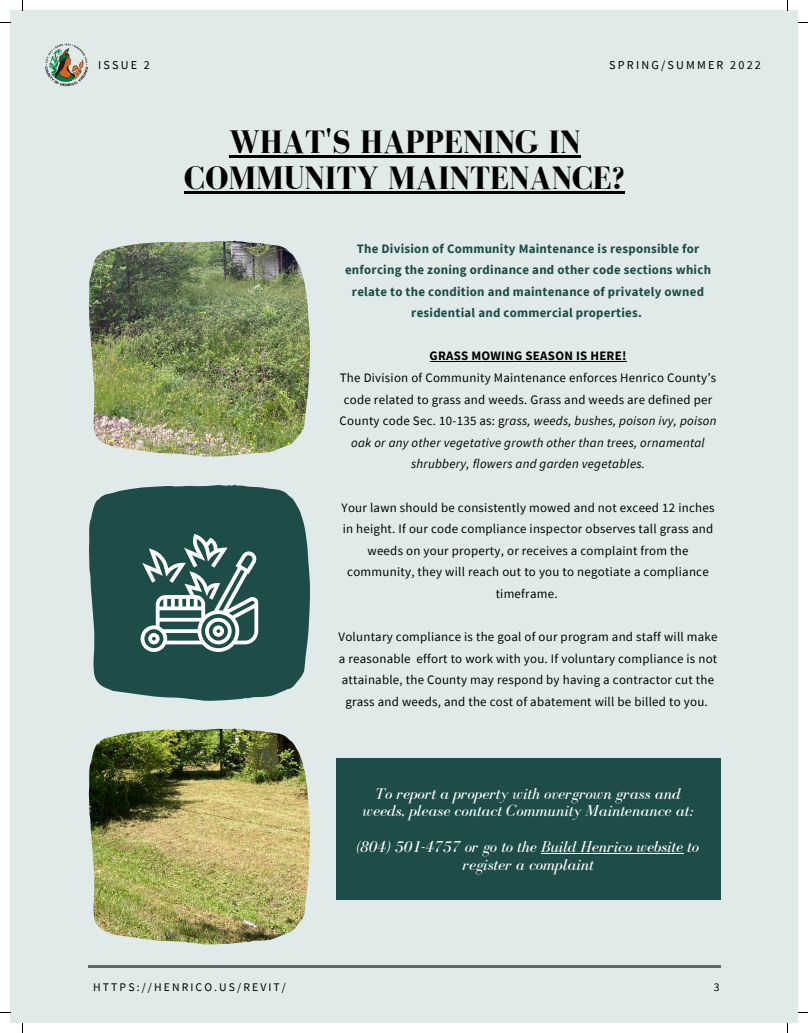
<style>
.page{position:relative;width:808px;height:1033px;background:#fff}
.page>*{position:absolute;margin:0;border:0;box-sizing:border-box;transform-origin:0 0}
.t1{font:700 33.25px/36.5px "Bodoni FLF";color:#000;text-align:center}
.t2{font:italic 16.25px/17.8px "Bodoni FLF";color:#fff;text-align:center}
.t3{font:12.88px/21.5px "Source Sans Pro";letter-spacing:.02em;color:#000;text-align:center}
.t4{font:700 12.88px/21.5px "Source Sans Pro";letter-spacing:.02em;color:#1e4c48;text-align:center}
.t5{font:700 12.88px "Source Sans Pro";letter-spacing:.02em;color:#000}
.t6{font:12.12px "Source Sans Pro";letter-spacing:.18em;color:#000}
.t7{font:11.62px "Source Sans Pro";letter-spacing:.18em;color:#000}
.s1{font-style:italic}
</style>
<div class="page">
<div style="left:10px;top:10px;width:788px;height:1013px;background:#e0ebe9"></div>
<hr style="left:88px;top:964px;width:632px;height:3px;background:#666">
<img style="left:44px;top:43px;width:45px;height:44px">
<div style="left:336px;top:758px;width:384px;height:142px;background:#1e4c48"></div>
<svg style="left:89px;top:485px;width:221px;height:215px;background:#315b58"></svg>
<img style="left:89px;top:241px;width:221px;height:215px">
<img style="left:89px;top:728px;width:221px;height:216px">
<svg style="left:141px;top:534px;width:117px;height:118px;background:#678683"></svg>
<hr style="left:541px;top:853px;width:142px;height:1px;background:#fff">
<hr style="left:229px;top:155px;width:351px;height:2px;background:#000">
<hr style="left:184px;top:191px;width:441px;height:3px;background:#000">
<hr style="left:429px;top:361px;width:96px;height:1px;background:#000">
<hr style="left:525px;top:361px;width:101px;height:1px;background:#000">
<p class="t6" style="left:98px;top:57px;width:53px">ISSUE 2</p>
<p class="t6" style="left:609px;top:57px;width:153px">SPRING/SUMMER 2022</p>
<p class="t1" style="left:184px;top:123px;width:442px">WHAT'S HAPPENING IN<br>COMMUNITY MAINTENANCE?</p>
<p class="t4" style="left:345px;top:237px;width:367px">The Division of Community Maintenance is responsible for enforcing the zoning ordinance and other code sections which relate to the condition and maintenance of privately owned residential and commercial properties.</p>
<p class="t5" style="left:429px;top:348px;width:198px">GRASS MOWING SEASON IS HERE!</p>
<p class="t3" style="left:339px;top:367px;width:378px">The Division of Community Maintenance enforces Henrico County’s code related to grass and weeds. Grass and weeds are defined per County code Sec. 10-135 as: g<span class="s1">rass, weeds, bushes, poison ivy, poison oak or any other vegetative growth other than trees, ornamental shrubbery, flowers and garden vegetables.</span></p>
<p class="t3" style="left:341px;top:496px;width:374px">Your lawn should be consistently mowed and not exceed 12 inches in height. If our code compliance inspector observes tall grass and weeds on your property, or receives a complaint from the community, they will reach out to you to negotiate a compliance timeframe.</p>
<p class="t3" style="left:338px;top:625px;width:380px">Voluntary compliance is the goal of our program and staff will make a reasonable effort to work with you. If voluntary compliance is not attainable, the County may respond by having a contractor cut the grass and weeds, and the cost of abatement will be billed to you.</p>
<p class="t2" style="left:362px;top:784px;width:332px">To report a property with overgrown grass and weeds, please contact Community Maintenance at:</p>
<p class="t2" style="left:357px;top:837px;width:343px">(804) 501-4757 or go to the Build Henrico website to register a complaint</p>
<p class="t7" style="left:93px;top:979px;width:194px">HTTPS://HENRICO.US/REVIT/</p>
<p class="t7" style="left:714px;top:979px;width:7px">3</p>
</div>
